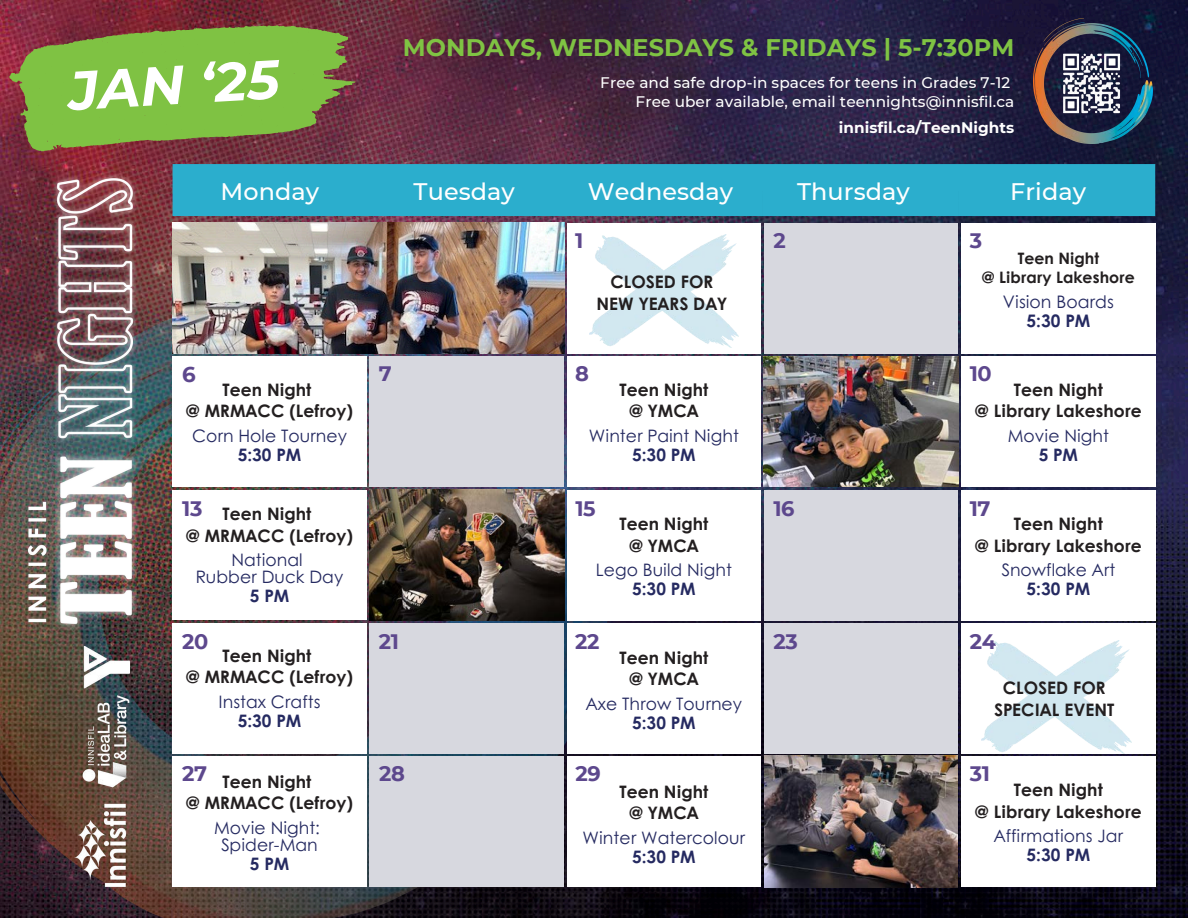
<style>
.page{position:relative;width:1188px;height:918px;background:#fff}
.page>*{position:absolute;margin:0;border:0;box-sizing:border-box;transform-origin:0 0}
.t1{font:italic 700 54.6px "Montserrat";color:#fff}
.t2{font:700 24px "Montserrat";letter-spacing:.005em;color:#7fc343}
.t3{font:500 23.85px "Montserrat";letter-spacing:.005em;color:#fff}
.t4{font:700 21.3px "Montserrat";color:#5d488d}
.t5{font:700 20.85px "Montserrat";letter-spacing:-.015em;color:#5d488d}
.t6{font:700 17.25px/21.3px "Century Gothic";letter-spacing:.005em;color:#231f20;text-align:center}
.t7{font:17.25px/19px "Century Gothic";letter-spacing:.005em;color:#252a61;text-align:center}
.t8{font:700 17.25px "Century Gothic";color:#252a61}
.t9{font:700 15.75px/19.5px "Century Gothic";letter-spacing:.005em;color:#231f20;text-align:center}
.t10{font:500 15.3px "Montserrat";letter-spacing:.005em;color:#fff}
.t11{font:700 15.3px "Montserrat";letter-spacing:.005em;color:#fff}
.s1{font-weight:700}
</style>
<div class="page">
<img style="left:0;top:0;width:1188px;height:918px">
<img style="left:0;top:183px;width:714px;height:735px">
<img style="left:74px;top:647px;width:56px;height:240px">
<img style="left:28px;top:171px;width:115px;height:463px">
<div style="left:173px;top:164px;width:982px;height:52px;background:#2baecd"></div>
<div style="left:173px;top:357px;width:193px;height:130px;background:#fff"></div>
<div style="left:173px;top:490px;width:193px;height:130px;background:#fff"></div>
<div style="left:173px;top:623px;width:193px;height:130px;background:#fff"></div>
<div style="left:370px;top:357px;width:193px;height:130px;background:#d7d8df"></div>
<div style="left:370px;top:623px;width:193px;height:130px;background:#d7d8df"></div>
<div style="left:370px;top:757px;width:193px;height:130px;background:#d7d8df"></div>
<div style="left:567px;top:223px;width:194px;height:130px;background:#fff"></div>
<div style="left:567px;top:357px;width:194px;height:130px;background:#fff"></div>
<div style="left:567px;top:490px;width:194px;height:130px;background:#fff"></div>
<div style="left:567px;top:623px;width:194px;height:130px;background:#fff"></div>
<div style="left:567px;top:757px;width:194px;height:130px;background:#fff"></div>
<div style="left:764px;top:223px;width:194px;height:130px;background:#d7d8df"></div>
<div style="left:764px;top:490px;width:194px;height:130px;background:#d7d8df"></div>
<div style="left:764px;top:623px;width:194px;height:130px;background:#d7d8df"></div>
<div style="left:962px;top:357px;width:193px;height:130px;background:#fff"></div>
<div style="left:962px;top:490px;width:193px;height:130px;background:#fff"></div>
<div style="left:962px;top:624px;width:193px;height:129px;background:#fff"></div>
<div style="left:962px;top:757px;width:193px;height:130px;background:#fff"></div>
<div style="left:962px;top:223px;width:193px;height:130px;background:#fff"></div>
<div style="left:173px;top:757px;width:193px;height:130px;background:#fff"></div>
<img style="left:1033px;top:18px;width:119px;height:125px">
<img style="left:589px;top:235px;width:150px;height:112px">
<svg style="left:9px;top:25px;width:347px;height:126px;background:#7d9c41"></svg>
<img style="left:982px;top:641px;width:149px;height:112px">
<img style="left:764px;top:356px;width:195px;height:131px">
<img style="left:370px;top:490px;width:194px;height:130px">
<img style="left:764px;top:756px;width:194px;height:131px">
<img style="left:172px;top:223px;width:393px;height:130px">
<p class="t1" style="left:67px;top:57px;width:212px;rotate:-3deg">JAN ‘25</p>
<p class="t2" style="left:403px;top:32px;width:613px">MONDAYS, WEDNESDAYS &amp; FRIDAYS | 5-7:30PM</p>
<h5 class="t10" style="left:600px;top:73px;width:411px">Free and safe drop-in spaces for teens in Grades 7-12</h5>
<h6 class="t10" style="left:636px;top:92px;width:380px">Free uber available, email teennights@innisfil.ca</h6>
<p class="t11" style="left:839px;top:118px;width:177px">innisfil.ca/TeenNights</p>
<p class="t3" style="left:221px;top:177px;width:100px">Monday</p>
<p class="t3" style="left:414px;top:177px;width:103px">Tuesday</p>
<p class="t3" style="left:588px;top:177px;width:147px">Wednesday</p>
<h3 class="t3" style="left:797px;top:177px;width:114px">Thursday</h3>
<h3 class="t3" style="left:1010px;top:177px;width:78px">Friday</h3>
<p class="t5" style="left:575px;top:228px;width:10px">1</p>
<h5 class="t5" style="left:773px;top:228px;width:14px">2</h5>
<h6 class="t5" style="left:970px;top:228px;width:14px">3</h6>
<h6 class="t6" style="left:597px;top:271px;width:132px">CLOSED FOR<br>NEW YEARS DAY</h6>
<p class="t9" style="left:982px;top:248px;width:155px">Teen Night<br>@ Library Lakeshore</p>
<p class="t7" style="left:1003px;top:291px;width:112px;line-height:19.5px">Vision Boards<br><span class="s1">5:30 PM</span></p>
<p class="t4" style="left:182px;top:361px;width:15px">6</p>
<p class="t5" style="left:379px;top:361px;width:14px">7</p>
<p class="t5" style="left:575px;top:361px;width:15px">8</p>
<p class="t5" style="left:970px;top:361px;width:24px">10</p>
<h3 class="t6" style="left:186px;top:378px;width:169px">Teen Night<br>@ MRMACC (Lefroy)</h3>
<h3 class="t7" style="left:192px;top:425px;width:156px">Corn Hole Tourney<br><span class="s1">5:30 PM</span></h3>
<h3 class="t6" style="left:619px;top:378px;width:90px">Teen Night @ YMCA</h3>
<p class="t7" style="left:589px;top:426px;width:151px">Winter Paint Night<br><span class="s1">5:30 PM</span></p>
<p class="t6" style="left:975px;top:378px;width:168px">Teen Night<br>@ Library Lakeshore</p>
<h5 class="t7" style="left:1008px;top:426px;width:103px">Movie Night<br><span class="s1">5 PM</span></h5>
<h4 class="t5" style="left:182px;top:496px;width:22px">13</h4>
<p class="t5" style="left:575px;top:496px;width:22px">15</p>
<h5 class="t5" style="left:773px;top:496px;width:23px">16</h5>
<h6 class="t5" style="left:970px;top:496px;width:22px">17</h6>
<h5 class="t6" style="left:186px;top:503px;width:169px">Teen Night<br>@ MRMACC (Lefroy)</h5>
<h6 class="t7" style="left:196px;top:551px;width:149px;line-height:16.8px">National<br>Rubber Duck Day</h6>
<h6 class="t8" style="left:250px;top:583px;width:41px">5 PM</h6>
<h5 class="t6" style="left:619px;top:513px;width:90px">Teen Night @ YMCA</h5>
<h6 class="t7" style="left:596px;top:560px;width:137px">Lego Build Night<br><span class="s1">5:30 PM</span></h6>
<h6 class="t6" style="left:975px;top:513px;width:168px">Teen Night<br>@ Library Lakeshore</h6>
<p class="t7" style="left:1002px;top:560px;width:115px">Snowflake Art<br><span class="s1">5:30 PM</span></p>
<p class="t5" style="left:182px;top:628px;width:28px">20</p>
<h5 class="t5" style="left:379px;top:628px;width:22px">21</h5>
<h6 class="t5" style="left:575px;top:628px;width:26px">22</h6>
<p class="t5" style="left:773px;top:628px;width:26px">23</p>
<p class="t6" style="left:186px;top:644px;width:169px">Teen Night<br>@ MRMACC (Lefroy)</p>
<h5 class="t7" style="left:219px;top:691px;width:103px">Instax Crafts<br><span class="s1">5:30 PM</span></h5>
<p class="t6" style="left:619px;top:646px;width:90px">Teen Night @ YMCA</p>
<h5 class="t7" style="left:586px;top:693px;width:158px">Axe Throw Tourney<br><span class="s1">5:30 PM</span></h5>
<h1 class="t5" style="left:970px;top:628px;width:28px">24</h1>
<p class="t6" style="left:994px;top:677px;width:122px">CLOSED FOR<br>SPECIAL EVENT</p>
<p class="t5" style="left:182px;top:761px;width:26px">27</p>
<p class="t5" style="left:379px;top:761px;width:27px">28</p>
<p class="t5" style="left:575px;top:761px;width:27px">29</p>
<p class="t5" style="left:970px;top:761px;width:22px">31</p>
<h6 class="t6" style="left:186px;top:770px;width:169px">Teen Night<br>@ MRMACC (Lefroy)</h6>
<p class="t7" style="left:214px;top:819px;width:107px;line-height:16.8px">Movie Night:<br>Spider-Man</p>
<p class="t8" style="left:250px;top:851px;width:41px">5 PM</p>
<p class="t6" style="left:975px;top:779px;width:168px">Teen Night<br>@ Library Lakeshore</p>
<h5 class="t7" style="left:994px;top:826px;width:131px">Affirmations Jar<br><span class="s1">5:30 PM</span></h5>
<h6 class="t6" style="left:619px;top:780px;width:90px">Teen Night @ YMCA</h6>
<p class="t7" style="left:583px;top:827px;width:164px">Winter Watercolour<br><span class="s1">5:30 PM</span></p>
</div>
